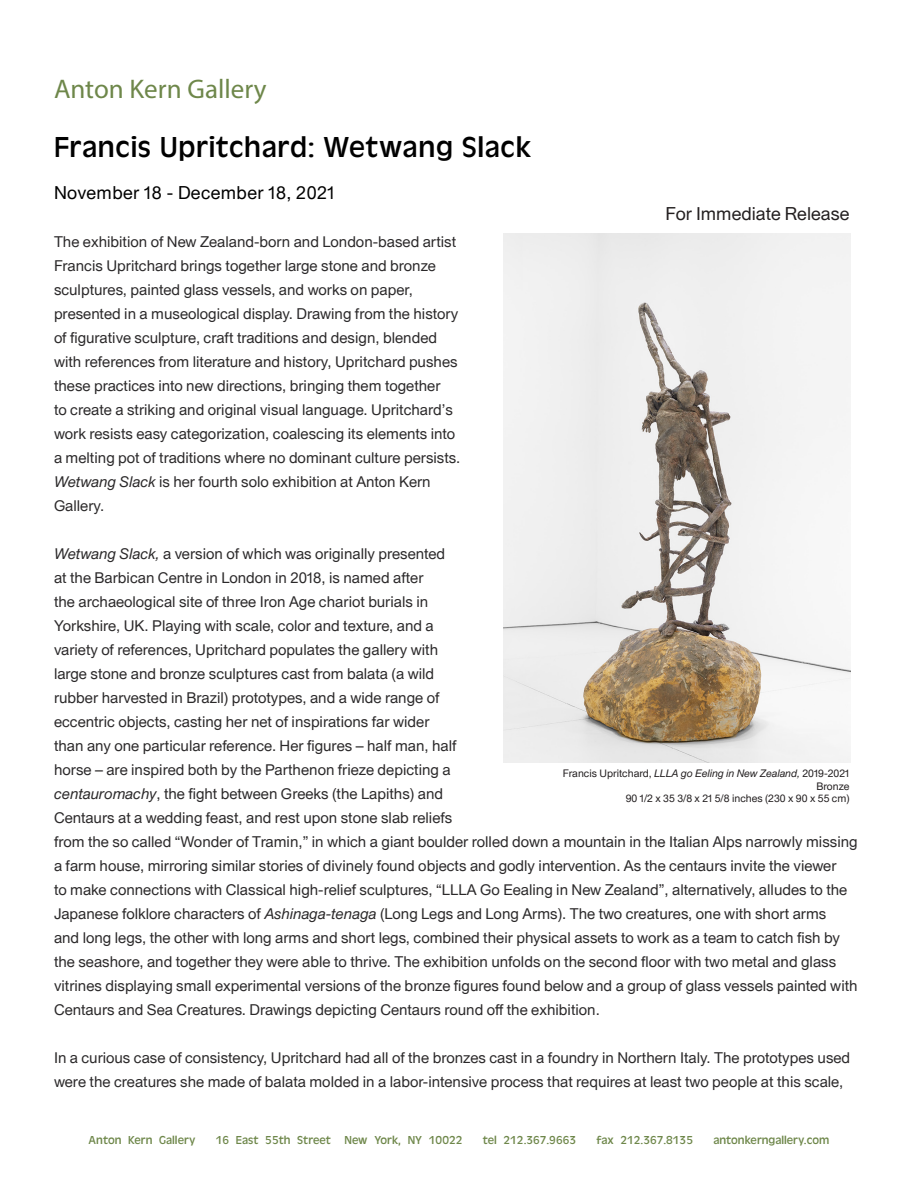
<style>
.page{position:relative;width:918px;height:1188px;background:#fff}
.page>*{position:absolute;margin:0;border:0;box-sizing:border-box;transform-origin:0 0}
.t1{font:30px "Antique Oli";letter-spacing:.02em;color:#000}
.t2{font:27px "Myriad Pro";color:#6e874a}
.t3{font:18px "Union";letter-spacing:.02em;color:#000}
.t4{font:18px "Union";color:#231f20}
.t5{font:15px/24px "Union";color:#2b292a}
.t6{font:12px "Antique Oli";color:#6e874a}
.t7{font:10.5px "Union";color:#231f20}
.s1{font-style:italic}
</style>
<div class="page">
<img style="left:503px;top:234px;width:348px;height:528px">
<p class="t2" style="left:54px;top:73px;width:214px">Anton Kern Gallery</p>
<p class="t1" style="left:54px;top:130px;width:479px">Francis Upritchard: Wetwang Slack</p>
<p class="t3" style="left:54px;top:179px;width:282px">November 18 - December 18, 2021</p>
<p class="t5" style="left:54px;top:229px;width:408px">The exhibition of New Zealand-born and London-based artist Francis Upritchard brings together large stone and bronze sculptures, painted glass vessels, and works on paper, presented in a museological display. Drawing from the history of figurative sculpture, craft traditions and design, blended with references from literature and history, Upritchard pushes these practices into new directions, bringing them together<br>to create a striking and original visual language. Upritchard’s work resists easy categorization, coalescing its elements into a melting pot of traditions where no dominant culture persists.<br><span class="s1">Wetwang Slack</span> is her fourth solo exhibition at Anton Kern Gallery.</p>
<p class="t5" style="left:54px;top:541px;width:805px"><span class="s1">Wetwang Slack,</span> a version of which was originally presented<br>at the Barbican Centre in London in 2018, is named after<br>the archaeological site of three Iron Age chariot burials in<br>Yorkshire, UK. Playing with scale, color and texture, and a<br>variety of references, Upritchard populates the gallery with<br>large stone and bronze sculptures cast from balata (a wild<br>rubber harvested in Brazil) prototypes, and a wide range of<br>eccentric objects, casting her net of inspirations far wider<br>than any one particular reference. Her figures – half man, half<br>horse – are inspired both by the Parthenon frieze depicting a<br><span class="s1">centauromachy</span>, the fight between Greeks (the Lapiths) and<br>Centaurs at a wedding feast, and rest upon stone slab reliefs<br>from the so called “Wonder of Tramin,” in which a giant boulder rolled down a mountain in the Italian Alps narrowly missing a farm house, mirroring similar stories of divinely found objects and godly intervention. As the centaurs invite the viewer<br>to make connections with Classical high-relief sculptures, “LLLA Go Eealing in New Zealand”, alternatively, alludes to the Japanese folklore characters of <span class="s1">Ashinaga-tenaga</span> (Long Legs and Long Arms). The two creatures, one with short arms<br>and long legs, the other with long arms and short legs, combined their physical assets to work as a team to catch fish by the seashore, and together they were able to thrive. The exhibition unfolds on the second floor with two metal and glass vitrines displaying small experimental versions of the bronze figures found below and a group of glass vessels painted with Centaurs and Sea Creatures. Drawings depicting Centaurs round off the exhibition.</p>
<p class="t5" style="left:54px;top:1045px;width:798px">In a curious case of consistency, Upritchard had all of the bronzes cast in a foundry in Northern Italy. The prototypes used were the creatures she made of balata molded in a labor-intensive process that requires at least two people at this scale,</p>
<p class="t4" style="left:666px;top:201px;width:185px">For Immediate Release</p>
<p class="t7" style="left:563px;top:766px;width:288px">Francis Upritchard, <span class="s1">LLLA go Eeling in New Zealand,</span> 2019-2021</p>
<p class="t7" style="left:816px;top:778px;width:35px">Bronze</p>
<p class="t7" style="left:626px;top:791px;width:225px">90 1/2 x 35 3/8 x 21 5/8 inches (230 x 90 x 55 cm)</p>
<p class="t6" style="left:89px;top:1134px;width:108px">Anton Kern Gallery</p>
<p class="t6" style="left:216px;top:1134px;width:248px">16 East 55th Street New York, NY 10022</p>
<p class="t6" style="left:483px;top:1134px;width:95px">tel 212.367.9663</p>
<p class="t6" style="left:596px;top:1134px;width:98px">fax 212.367.8135</p>
<p class="t6" style="left:713px;top:1134px;width:118px">antonkerngallery.com</p>
</div>
